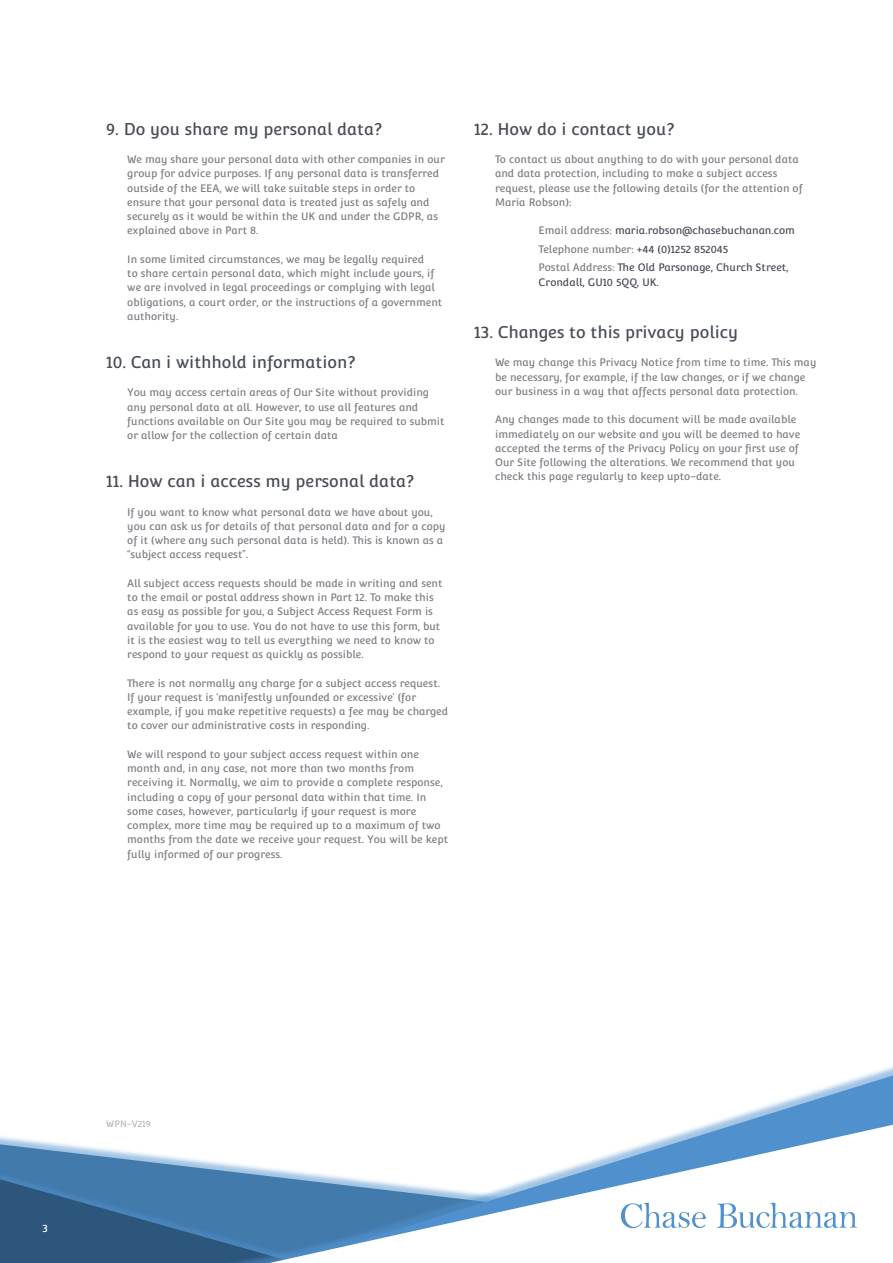
<style>
.page{position:relative;width:893px;height:1263px;background:#fff}
.page>*{position:absolute;margin:0;border:0;box-sizing:border-box;transform-origin:0 0}
.t1{font:16.5px "Convergence";color:#474c55}
.t2{font:10.5px/14.2px "Convergence";color:#797d82}
.t3{font:10.5px/18.5px "Convergence";color:#474c55}
.t4{font:10.5px "Convergence";color:#fff}
.t5{font:9px "Convergence";color:#b3b6b8}
.s1{color:#797d82}
</style>
<div class="page">
<div style="left:0;top:1102px;width:853px;height:161px;background:#5091cd;opacity:.53"></div>
<svg style="left:0;top:1176px;width:51px;height:87px;background:#2f5a82"></svg>
<div style="left:51px;top:1054px;width:842px;height:209px;background:#5091cd;opacity:.53"></div>
<svg style="left:215px;top:1122px;width:678px;height:141px"></svg>
<svg style="left:621px;top:1203px;width:85px;height:25px"></svg>
<svg style="left:717px;top:1203px;width:140px;height:25px"></svg>
<h1 class="t1" style="left:106px;top:119px;width:278px">9. Do you share my personal data?</h1>
<p class="t2" style="left:127px;top:152px;width:319px">We may share your personal data with other companies in our group for advice purposes. If any personal data is transferred outside of the EEA, we will take suitable steps in order to ensure that your personal data is treated just as safely and securely as it would be within the UK and under the GDPR, as explained above in Part 8.</p>
<p class="t2" style="left:127px;top:252px;width:316px">In some limited circumstances, we may be legally required<br>to share certain personal data, which might include yours, if we are involved in legal proceedings or complying with legal obligations, a court order, or the instructions of a government authority.</p>
<h1 class="t1" style="left:106px;top:352px;width:251px">10. Can i withhold information?</h1>
<p class="t2" style="left:127px;top:385px;width:319px">You may access certain areas of Our Site without providing any personal data at all. However, to use all features and functions available on Our Site you may be required to submit or allow for the collection of certain data</p>
<h1 class="t1" style="left:106px;top:472px;width:310px">11. How can i access my personal data?</h1>
<p class="t2" style="left:127px;top:505px;width:320px">If you want to know what personal data we have about you, you can ask us for details of that personal data and for a copy of it (where any such personal data is held). This is known as a “subject access request”.</p>
<p class="t2" style="left:127px;top:576px;width:317px">All subject access requests should be made in writing and sent to the email or postal address shown in Part 12. To make this as easy as possible for you, a Subject Access Request Form is available for you to use. You do not have to use this form, but it is the easiest way to tell us everything we need to know to respond to your request as quickly as possible.</p>
<p class="t2" style="left:127px;top:676px;width:322px">There is not normally any charge for a subject access request.<br>If your request is ‘manifestly unfounded or excessive’ (for example, if you make repetitive requests) a fee may be charged to cover our administrative costs in responding.</p>
<p class="t2" style="left:127px;top:747px;width:322px">We will respond to your subject access request within one month and, in any case, not more than two months from receiving it. Normally, we aim to provide a complete response, including a copy of your personal data within that time. In some cases, however, particularly if your request is more complex, more time may be required up to a maximum of two months from the date we receive your request. You will be kept fully informed of our progress.</p>
<h1 class="t1" style="left:474px;top:119px;width:202px">12. How do i contact you?</h1>
<p class="t2" style="left:495px;top:152px;width:309px">To contact us about anything to do with your personal data and data protection, including to make a subject access request, please use the following details (for the attention of Maria Robson):</p>
<p class="t3" style="left:539px;top:221px;width:258px"><span class="s1">Email address:</span> maria.robson@chasebuchanan.com<br><span class="s1">Telephone number:</span> +44 (0)1252 852045<br><span class="s1">Postal Address:</span> The Old Parsonage, Church Street,</p>
<p class="t3" style="left:539px;top:273px;width:122px">Crondall, GU10 5QQ, UK.</p>
<h1 class="t1" style="left:474px;top:322px;width:266px">13. Changes to this privacy policy</h1>
<p class="t2" style="left:495px;top:356px;width:323px">We may change this Privacy Notice from time to time. This may be necessary, for example, if the law changes, or if we change our business in a way that affects personal data protection.</p>
<p class="t2" style="left:495px;top:412px;width:307px">Any changes made to this document will be made available immediately on our website and you will be deemed to have accepted the terms of the Privacy Policy on your first use of Our Site following the alterations. We recommend that you check this page regularly to keep upto-date.</p>
<p class="t4" style="left:43px;top:1222px;width:7px">3</p>
<p class="t5" style="left:106px;top:1118px;width:46px">WPN-V219</p>
</div>
